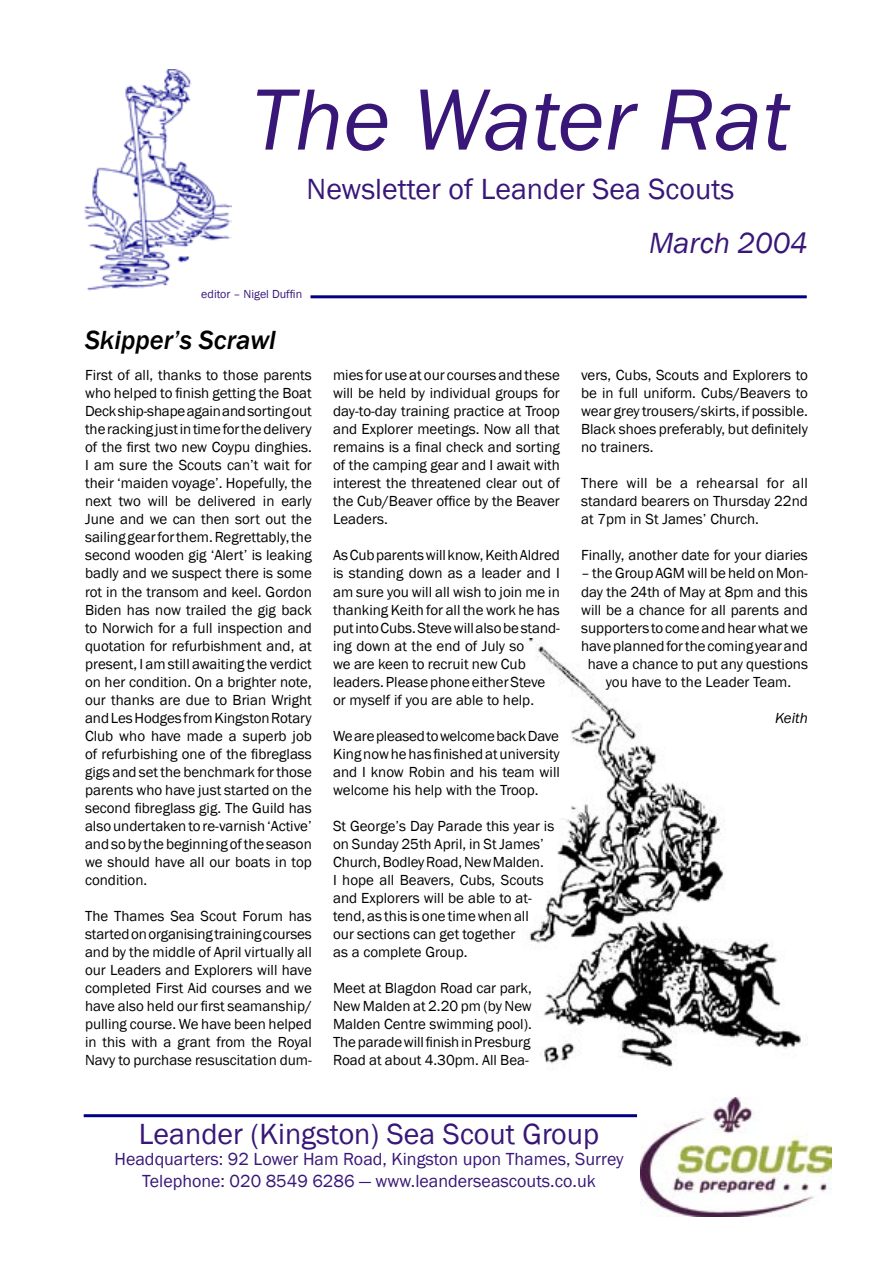
<style>
.page{position:relative;width:893px;height:1263px;background:#fff}
.page>*{position:absolute;margin:0;border:0;box-sizing:border-box;transform-origin:0 0}
.t1{font:italic 90px "Franklin Gothic";color:#381778}
.t2{font:30px "Franklin Gothic";color:#381778}
.t3{font:italic 30px "Franklin Gothic";color:#381778}
.t4{font:italic 500 27px "Franklin Gothic";color:#000}
.t5{font:18px/21.6px "Franklin Gothic";color:#381778;text-align:center}
.t6{font:15px/18px "Franklin Gothic";color:#000;text-align:justify}
.t7{font:italic 15px "Franklin Gothic";color:#000}
.t8{font:12px "Franklin Gothic";color:#381778}
</style>
<div class="page">
<img style="left:84px;top:70px;width:147px;height:221px">
<img style="left:641px;top:1098px;width:191px;height:118px">
<hr style="left:84px;top:1114px;width:553px;height:3px;background:#000080">
<hr style="left:311px;top:295px;width:496px;height:3px;background:#000080">
<img style="left:528px;top:638px;width:280px;height:429px">
<h1 class="t1" style="left:251px;top:63px;width:541px">The Water Rat</h1>
<h2 class="t2" style="left:307px;top:171px;width:429px">Newsletter of Leander Sea Scouts</h2>
<p class="t8" style="left:201px;top:286px;width:102px">editor – Nigel Duffin</p>
<h3 class="t4" style="left:85px;top:323px;width:192px">Skipper’s Scrawl</h3>
<p class="t6" style="left:85px;top:367px;width:228px">First of all, thanks to those parents who helped to finish getting the Boat Deck ship-shape again and sorting out the racking just in time for the delivery of the first two new Coypu dinghies.<br>I am sure the Scouts can’t wait for their ‘maiden voyage’. Hopefully, the next two will be delivered in early June and we can then sort out the sailing gear for them. Regrettably, the second wooden gig ‘Alert’ is leaking badly and we suspect there is some rot in the transom and keel. Gordon Biden has now trailed the gig back to Norwich for a full inspection and quotation for refurbishment and, at present, I am still awaiting the verdict on her condition. On a brighter note, our thanks are due to Brian Wright and Les Hodges from Kingston Rotary Club who have made a superb job of refurbishing one of the fibreglass gigs and set the benchmark for those parents who have just started on the second fibreglass gig. The Guild has also undertaken to re-varnish ‘Active’ and so by the beginning of the season we should have all our boats in top condition.</p>
<p class="t6" style="left:85px;top:907px;width:228px">The Thames Sea Scout Forum has started on organising training courses and by the middle of April virtually all our Leaders and Explorers will have completed First Aid courses and we have also held our first seamanship/ pulling course. We have been helped in this with a grant from the Royal Navy to purchase resuscitation dum-</p>
<p class="t6" style="left:333px;top:367px;width:228px">mies for use at our courses and these will be held by individual groups for day-to-day training practice at Troop and Explorer meetings. Now all that remains is a final check and sorting of the camping gear and I await with interest the threatened clear out of the Cub/Beaver office by the Beaver Leaders.</p>
<p class="t6" style="left:333px;top:547px;width:228px;text-align:left">As Cub parents will know, Keith Aldred is standing down as a leader and I am sure you will all wish to join me in thanking Keith for all the work he has put into Cubs. Steve will also be stand&shy;ing down at the end of July so<br>we are keen to recruit new Cub leaders. Please phone either Steve or myself if you are able to help.</p>
<p class="t6" style="left:333px;top:727px;width:228px">We are pleased to welcome back Dave King now he has finished at university and I know Robin and his team will welcome his help with the Troop.</p>
<p class="t6" style="left:333px;top:817px;width:223px;text-align:left">St George’s Day Parade this year is on Sunday 25th April, in St James’<br>Church, Bodley Road, New Malden.<br>I hope all Beavers, Cubs, Scouts and Explorers will be able to at&shy;tend, as this is one time when all<br>our sections can get together<br>as a complete Group.</p>
<p class="t6" style="left:333px;top:979px;width:200px">Meet at Blagdon Road car park, New Malden at 2.20 pm (by New Malden Centre swimming pool).<br>The parade will finish in Presburg Road at about 4.30pm. All Bea-</p>
<h2 class="t3" style="left:649px;top:224px;width:160px">March 2004</h2>
<p class="t6" style="left:581px;top:367px;width:228px">vers, Cubs, Scouts and Explorers to be in full uniform. Cubs/Beavers to wear grey trousers/skirts, if possible.<br>Black shoes preferably, but definitely no trainers.</p>
<p class="t6" style="left:581px;top:475px;width:228px">There will be a rehearsal for all standard bearers on Thursday 22nd at 7pm in St James’ Church.</p>
<p class="t6" style="left:581px;top:547px;width:228px">Finally, another date for your diaries</p>
<p class="t6" style="left:581px;top:565px;width:228px;text-align:center">– the Group AGM will be held on Mon&shy;day the 24th of May at 8pm and this will be a chance for all parents and supporters to come and hear what we have planned for the coming year and have a chance to put any questions you have to the Leader Team.</p>
<p class="t7" style="left:775px;top:708px;width:34px">Keith</p>
<h2 class="t2" style="left:139px;top:1115px;width:462px">Leander (Kingston) Sea Scout Group</h2>
<p class="t5" style="left:115px;top:1149px;width:510px">Headquarters: 92 Lower Ham Road, Kingston upon Thames, Surrey<br>Telephone: 020 8549 6286 — www.leanderseascouts.co.uk</p>
</div>
